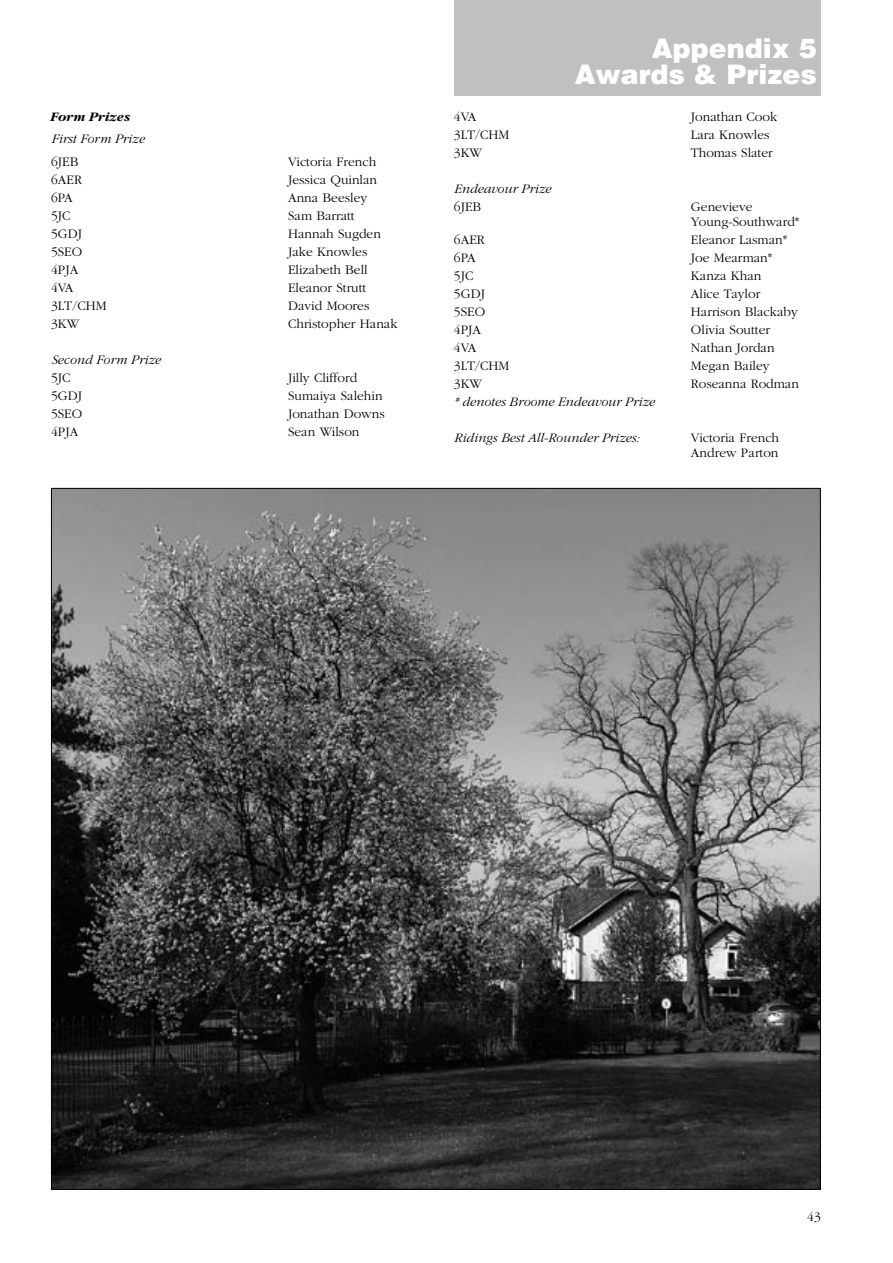
<style>
.page{position:relative;width:893px;height:1263px;background:#fff}
.page>*{position:absolute;margin:0;border:0;box-sizing:border-box;transform-origin:0 0}
.t1{font:900 27px/25.5px "Helvetica";color:#fff;text-align:right}
.t2{font:300 13.5px/15px "Garamond";color:#000}
.t3{font:italic 300 13.5px "Garamond";color:#000}
.t4{font:italic 700 13.5px "Garamond";color:#000}
</style>
<div class="page">
<div style="left:454px;top:0;width:367px;height:96px;background:#c0c0c0"></div>
<img style="left:53px;top:490px;width:766px;height:698px">
<p class="t4" style="left:51px;top:109px;width:82px">Form Prizes</p>
<p class="t3" style="left:51px;top:132px;width:95px">First Form Prize</p>
<p class="t2" style="left:51px;top:154px;width:29px">6JEB</p>
<p class="t2" style="left:288px;top:154px;width:90px">Victoria French</p>
<p class="t2" style="left:51px;top:172px;width:32px">6AER</p>
<p class="t2" style="left:288px;top:172px;width:91px">Jessica Quinlan</p>
<p class="t2" style="left:51px;top:190px;width:23px">6PA</p>
<p class="t2" style="left:288px;top:190px;width:81px">Anna Beesley</p>
<p class="t2" style="left:51px;top:208px;width:21px">5JC</p>
<p class="t2" style="left:288px;top:208px;width:68px">Sam Barratt</p>
<p class="t2" style="left:51px;top:226px;width:33px">5GDJ</p>
<p class="t2" style="left:288px;top:226px;width:94px">Hannah Sugden</p>
<p class="t2" style="left:51px;top:244px;width:33px">5SEO</p>
<p class="t2" style="left:288px;top:244px;width:81px">Jake Knowles</p>
<p class="t2" style="left:51px;top:262px;width:29px">4PJA</p>
<p class="t2" style="left:288px;top:262px;width:81px">Elizabeth Bell</p>
<p class="t2" style="left:51px;top:280px;width:24px">4VA</p>
<p class="t2" style="left:288px;top:280px;width:80px">Eleanor Strutt</p>
<p class="t2" style="left:51px;top:298px;width:57px">3LT/CHM</p>
<p class="t2" style="left:288px;top:298px;width:83px">David Moores</p>
<p class="t2" style="left:51px;top:316px;width:30px">3KW</p>
<p class="t2" style="left:288px;top:316px;width:111px">Christopher Hanak</p>
<p class="t3" style="left:51px;top:352px;width:111px">Second Form Prize</p>
<p class="t2" style="left:51px;top:370px;width:21px">5JC</p>
<p class="t2" style="left:288px;top:370px;width:71px">Jilly Clifford</p>
<p class="t2" style="left:51px;top:388px;width:33px">5GDJ</p>
<p class="t2" style="left:288px;top:388px;width:96px">Sumaiya Salehin</p>
<p class="t2" style="left:51px;top:406px;width:33px">5SEO</p>
<p class="t2" style="left:288px;top:406px;width:98px">Jonathan Downs</p>
<p class="t2" style="left:51px;top:424px;width:29px">4PJA</p>
<p class="t2" style="left:288px;top:424px;width:73px">Sean Wilson</p>
<h1 class="t1" style="left:575px;top:35px;width:244px">Appendix 5<br>Awards &amp; Prizes</h1>
<p class="t2" style="left:454px;top:109px;width:24px">4VA</p>
<p class="t2" style="left:691px;top:109px;width:88px">Jonathan Cook</p>
<p class="t2" style="left:454px;top:127px;width:57px">3LT/CHM</p>
<p class="t2" style="left:691px;top:127px;width:80px">Lara Knowles</p>
<p class="t2" style="left:454px;top:145px;width:30px">3KW</p>
<p class="t2" style="left:691px;top:145px;width:83px">Thomas Slater</p>
<p class="t3" style="left:454px;top:181px;width:98px">Endeavour Prize</p>
<p class="t2" style="left:454px;top:199px;width:29px">6JEB</p>
<p class="t2" style="left:691px;top:199px;width:110px">Genevieve<br>Young-Southward*</p>
<p class="t2" style="left:454px;top:232px;width:32px">6AER</p>
<p class="t2" style="left:691px;top:232px;width:98px">Eleanor Lasman*</p>
<p class="t2" style="left:454px;top:250px;width:23px">6PA</p>
<p class="t2" style="left:691px;top:250px;width:83px">Joe Mearman*</p>
<p class="t2" style="left:454px;top:268px;width:21px">5JC</p>
<p class="t2" style="left:691px;top:268px;width:72px">Kanza Khan</p>
<p class="t2" style="left:454px;top:286px;width:33px">5GDJ</p>
<p class="t2" style="left:691px;top:286px;width:71px">Alice Taylor</p>
<p class="t2" style="left:454px;top:304px;width:33px">5SEO</p>
<p class="t2" style="left:691px;top:304px;width:108px">Harrison Blackaby</p>
<p class="t2" style="left:454px;top:322px;width:29px">4PJA</p>
<p class="t2" style="left:691px;top:322px;width:81px">Olivia Soutter</p>
<p class="t2" style="left:454px;top:340px;width:24px">4VA</p>
<p class="t2" style="left:691px;top:340px;width:85px">Nathan Jordan</p>
<p class="t2" style="left:454px;top:358px;width:57px">3LT/CHM</p>
<p class="t2" style="left:691px;top:358px;width:80px">Megan Bailey</p>
<p class="t2" style="left:454px;top:376px;width:30px">3KW</p>
<p class="t2" style="left:691px;top:376px;width:109px">Roseanna Rodman</p>
<p class="t3" style="left:454px;top:394px;width:202px">* denotes Broome Endeavour Prize</p>
<p class="t3" style="left:454px;top:430px;width:187px">Ridings Best All-Rounder Prizes:</p>
<p class="t2" style="left:691px;top:430px;width:90px">Victoria French<br>Andrew Parton</p>
<p class="t2" style="left:807px;top:1209px;width:15px">43</p>
</div>
